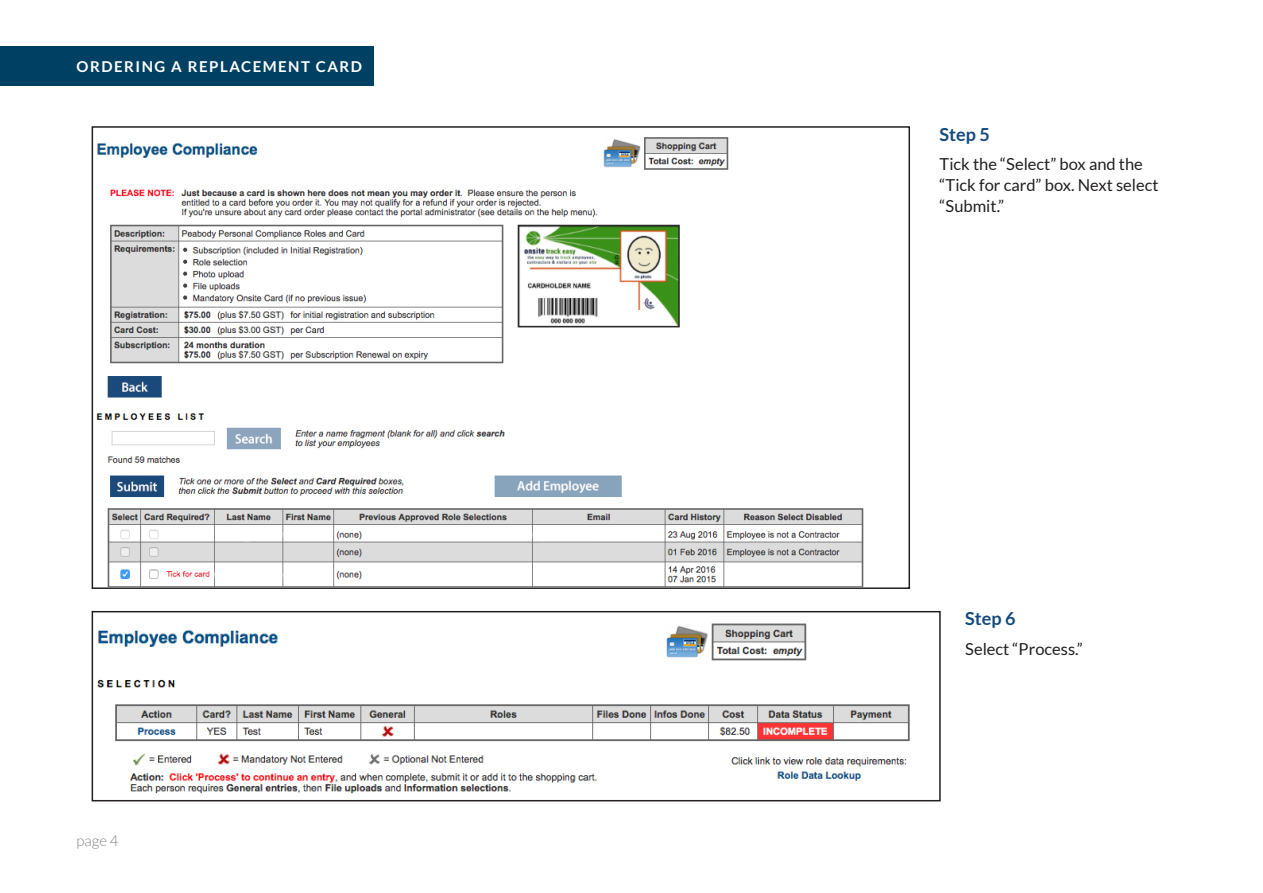
<style>
.page{position:relative;width:1263px;height:893px;background:#fff}
.page>*{position:absolute;margin:0;border:0;box-sizing:border-box;transform-origin:0 0}
.h2-RED{font:700 18px "Lato";color:#144a7d}
.copy-n{font:16.5px/21px "Lato";color:#231f20}
.t1{font:700 15px "Lato";letter-spacing:.1em;color:#fff}
.t2{font:300 15px "Lato";color:#808285}
</style>
<div class="page">
<div style="left:0;top:47px;width:373px;height:39px;background:#004063"></div>
<img style="left:96px;top:137px;width:768px;height:449px">
<div style="left:92px;top:126px;width:818px;height:463px;border:2px solid #231f20"></div>
<img style="left:97px;top:623px;width:813px;height:171px">
<div style="left:92px;top:611px;width:849px;height:190px;border:2px solid #231f20"></div>
<p class="t1" style="left:77px;top:58px;width:287px">ORDERING A REPLACEMENT CARD</p>
<p class="t2" style="left:77px;top:833px;width:44px">page 4</p>
<p class="h2-RED" style="left:940px;top:124px;width:52px">Step 5</p>
<p class="copy-n" style="left:940px;top:154px;width:220px">Tick the “Select” box and the “Tick for card” box. Next select “Submit.”</p>
<p class="h2-RED" style="left:965px;top:609px;width:52px">Step 6</p>
<p class="copy-n" style="left:965px;top:638px;width:119px">Select “Process.”</p>
</div>
